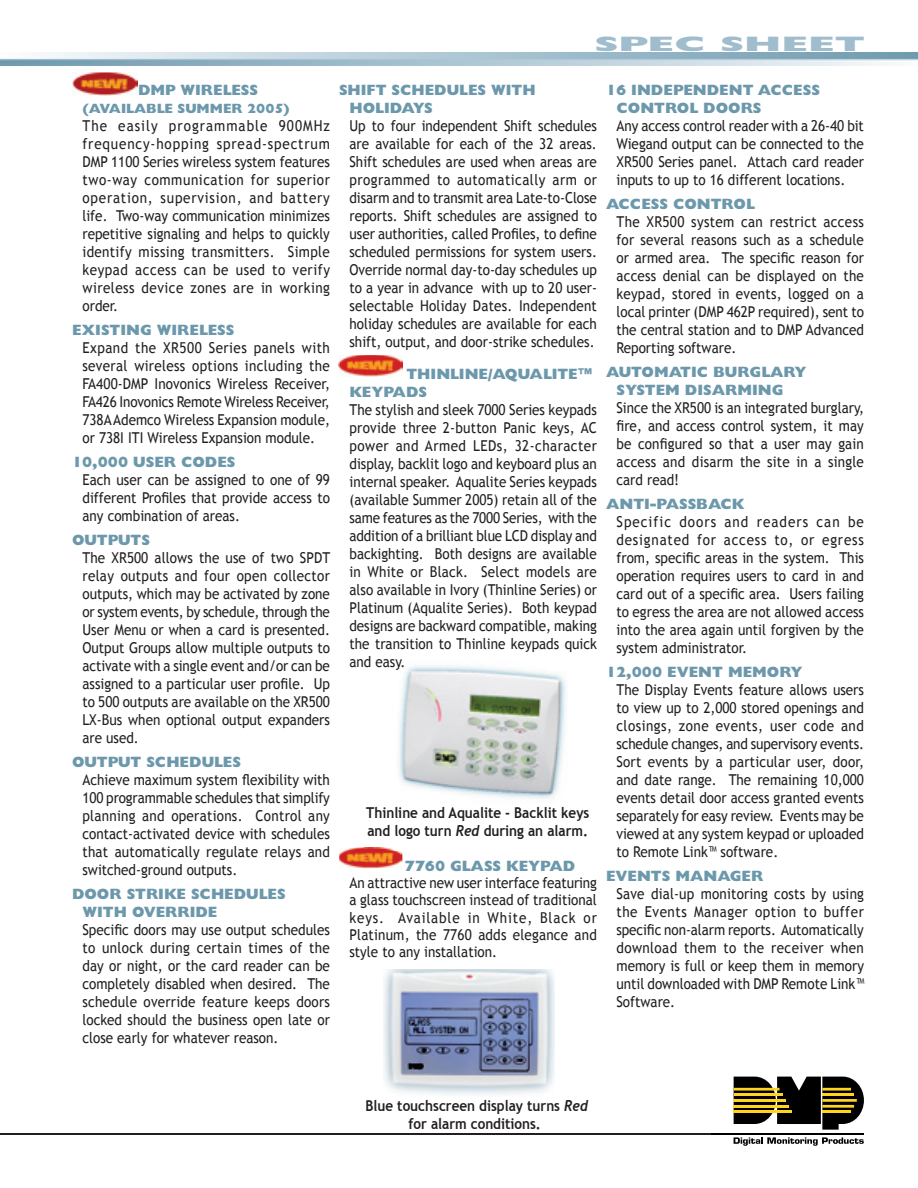
<style>
.page{position:relative;width:918px;height:1188px;background:#fff}
.page>*{position:absolute;margin:0;border:0;box-sizing:border-box;transform-origin:0 0}
.t1{font:800 21px "Gill Sans";color:#9fbdcc;scale:2 1}
.t2{font:15px/18px "Trebuchet MS";color:#231f20;text-align:justify;scale:.9 1}
.t3{font:800 15px/18px "Gill Sans";color:#6c98ac}
.t4{font:700 15px/18px "Trebuchet MS";color:#231f20;scale:.9 1}
.t5{font:800 13.5px "Gill Sans";color:#6c98ac}
.s1{font-family:"Trebuchet";font-style:italic}
</style>
<div class="page">
<hr style="left:0;top:1134px;width:863px;height:1px;background:#231f20">
<svg style="left:734px;top:1137px;width:130px;height:8px"></svg>
<hr style="left:712px;top:1133px;width:152px;height:2px;background:#000">
<svg style="left:734px;top:1077px;width:130px;height:53px"></svg>
<hr style="left:734px;top:1088px;width:46px;height:3px;background:#fed41d">
<hr style="left:734px;top:1111px;width:58px;height:2px;background:#fed41d">
<hr style="left:734px;top:1105px;width:55px;height:3px;background:#fed41d">
<hr style="left:734px;top:1099px;width:52px;height:3px;background:#fed41d">
<hr style="left:734px;top:1094px;width:49px;height:2px;background:#fed41d">
<hr style="left:822px;top:1088px;width:29px;height:3px;background:#fed41d">
<hr style="left:822px;top:1111px;width:29px;height:2px;background:#fed41d">
<hr style="left:822px;top:1105px;width:32px;height:3px;background:#fed41d">
<hr style="left:822px;top:1099px;width:35px;height:3px;background:#fed41d">
<hr style="left:822px;top:1094px;width:32px;height:2px;background:#fed41d">
<img style="left:364px;top:666px;width:202px;height:182px">
<img style="left:72px;top:72px;width:65px;height:23px">
<img style="left:339px;top:355px;width:63px;height:21px">
<img style="left:339px;top:848px;width:63px;height:20px">
<img style="left:364px;top:848px;width:38px;height:3px">
<img style="left:384px;top:969px;width:171px;height:126px">
<h1 class="t1" style="left:595px;top:32px;width:137px">SPEC SHEET</h1>
<p class="t3" style="left:138px;top:81px;width:122px">DMP WIRELESS</p>
<p class="t5" style="left:82px;top:101px;width:209px">(AVAILABLE SUMMER 2005)</p>
<p class="t2" style="left:82px;top:117px;width:277px">The easily programmable 900MHz frequency-hopping spread-spectrum DMP 1100 Series wireless system features two-way communication for superior operation, supervision, and battery life. Two-way communication minimizes repetitive signaling and helps to quickly identify missing transmitters. Simple keypad access can be used to verify wireless device zones are in working order.</p>
<p class="t3" style="left:72px;top:321px;width:164px">EXISTING WIRELESS</p>
<p class="t2" style="left:82px;top:339px;width:276px">Expand the XR500 Series panels with several wireless options including the FA400-DMP Inovonics Wireless Receiver, FA426 Inovonics Remote Wireless Receiver, 738A Ademco Wireless Expansion module, or 738I ITI Wireless Expansion module.</p>
<p class="t3" style="left:72px;top:453px;width:165px">10,000 USER CODES</p>
<p class="t2" style="left:82px;top:471px;width:277px">Each user can be assigned to one of 99 different Profiles that provide access to any combination of areas.</p>
<p class="t3" style="left:72px;top:531px;width:79px">OUTPUTS</p>
<p class="t2" style="left:82px;top:549px;width:277px">The XR500 allows the use of two SPDT relay outputs and four open collector outputs, which may be activated by zone or system events, by schedule, through the User Menu or when a card is presented.<br>Output Groups allow multiple outputs to activate with a single event and/or can be assigned to a particular user profile. Up to 500 outputs are available on the XR500<br>LX-Bus when optional output expanders are used.</p>
<p class="t3" style="left:72px;top:753px;width:171px">OUTPUT SCHEDULES</p>
<p class="t2" style="left:82px;top:771px;width:277px">Achieve maximum system flexibility with 100 programmable schedules that simplify planning and operations. Control any contact-activated device with schedules that automatically regulate relays and switched-ground outputs.</p>
<p class="t3" style="left:82px;top:885px;width:205px;text-indent:-10px">DOOR STRIKE SCHEDULES<br>WITH OVERRIDE</p>
<p class="t2" style="left:82px;top:921px;width:277px">Specific doors may use output schedules to unlock during certain times of the day or night, or the card reader can be completely disabled when desired. The schedule override feature keeps doors locked should the business open late or close early for whatever reason.</p>
<p class="t3" style="left:350px;top:81px;width:188px;text-indent:-10px">SHIFT SCHEDULES WITH<br>HOLIDAYS</p>
<p class="t2" style="left:350px;top:117px;width:277px">Up to four independent Shift sched ules are available for each of the 32 areas.<br>Shift schedules are used when areas are programmed to automatically arm or disarm and to transmit area Late-to-Close reports. Shift schedules are assigned to user authorities, called Profiles, to define scheduled permissions for system users.<br>Override normal day-to-day schedules up to a year in advance with up to 20 user&shy;selectable Holiday Dates. Independent holiday schedules are available for each shift, output, and door-strike schedules.</p>
<p class="t3" style="left:350px;top:365px;width:245px;text-indent:57px">THINLINE/AQUALITE™<br>KEYPADS</p>
<p class="t2" style="left:350px;top:401px;width:277px">The stylish and sleek 7000 Series keypads provide three 2-button Panic keys, AC power and Armed LEDs, 32-character display, backlit logo and keyboard plus an internal speaker. Aqualite Series keypads (available Summer 2005) retain all of the same features as the 7000 Series, with the addition of a brilliant blue LCD display and backighting. Both designs are available in White or Black. Select models are also available in Ivory (Thinline Series) or Platinum (Aqualite Series). Both keypad designs are backward compatible, making the transition to Thinline keypads quick and easy.</p>
<p class="t4" style="left:366px;top:804px;width:250px">Thinline and Aqualite - Backlit keys and logo turn <span class="s1">Red</span> during an alarm.</p>
<p class="t3" style="left:405px;top:857px;width:172px">7760 GLASS KEYPAD</p>
<p class="t2" style="left:350px;top:874px;width:277px;line-height:17.2px">An attractive new user interface featuring a glass touchscreen instead of traditional keys. Available in White, Black or Platinum, the 7760 adds elegance and style to any installation.</p>
<p class="t3" style="left:616px;top:81px;width:205px;text-indent:-10px">16 INDEPENDENT ACCESS<br>CONTROL DOORS</p>
<p class="t2" style="left:616px;top:117px;width:276px">Any access control reader with a 26-40 bit Wiegand output can be connected to the XR500 Series panel. Attach card reader inputs to up to 16 different locations.</p>
<p class="t3" style="left:606px;top:195px;width:150px">ACCESS CONTROL</p>
<p class="t2" style="left:616px;top:213px;width:277px">The XR500 system can restrict access for several reasons such as a schedule or armed area. The specific reason for access denial can be displayed on the keypad, stored in events, logged on a local printer (DMP 462P required), sent to the central station and to DMP Advanced Reporting software.</p>
<p class="t3" style="left:616px;top:363px;width:192px;text-indent:-10px">AUTOMATIC BURGLARY<br>SYSTEM DISARMING</p>
<p class="t2" style="left:616px;top:399px;width:276px">Since the XR500 is an integrated burglary, fire, and access control system, it may be configured so that a user may gain access and disarm the site in a single card read!</p>
<p class="t3" style="left:606px;top:495px;width:140px">ANTI-PASSBACK</p>
<p class="t2" style="left:616px;top:513px;width:277px">Specific doors and readers can be designated for access to, or egress from, specific areas in the system. This operation requires users to card in and card out of a specific area. Users failing to egress the area are not allowed access into the area again until forgiven by the system administrator.</p>
<p class="t3" style="left:606px;top:663px;width:198px">12,000 EVENT MEMORY</p>
<p class="t2" style="left:616px;top:681px;width:276px">The Display Events feature allows users to view up to 2,000 stored openings and closings, zone events, user code and schedule changes, and supervisory events.<br>Sort events by a particular user, door, and date range. The remaining 10,000 events detail door access granted events separately for easy review. Events may be viewed at any system keypad or uploaded to Remote Link™ software.</p>
<p class="t3" style="left:606px;top:867px;width:159px">EVENTS MANAGER</p>
<p class="t2" style="left:616px;top:885px;width:276px">Save dial-up monitoring costs by using the Events Manager option to buffer specific non-alarm reports. Automatically download them to the receiver when memory is full or keep them in memory until downloaded with DMP Remote Link™ Software.</p>
<p class="t4" style="left:366px;top:1096px;width:249px;text-align:center">Blue touchscreen display turns <span class="s1">Red </span>for alarm conditions.</p>
</div>
